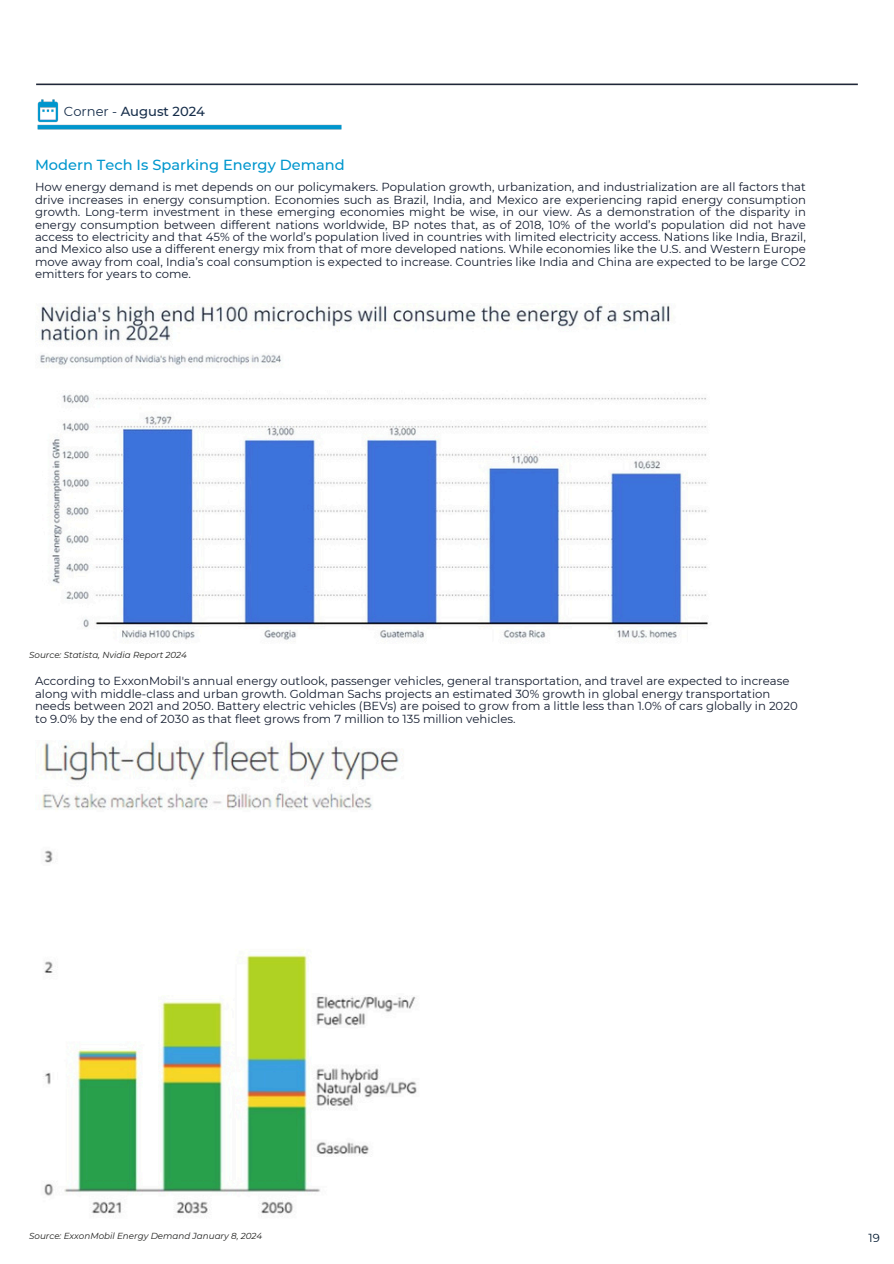
<style>
.page{position:relative;width:894px;height:1264px;background:#fff}
.page>*{position:absolute;margin:0;border:0;box-sizing:border-box;transform-origin:0 0}
.t1{font:500 14.55px "Montserrat";color:#0097ce}
.t2{font:500 13.05px "Montserrat";color:#162d4a}
.t3{font:11.7px/12.3px "Montserrat";color:#121b2e;text-align:justify}
.t4{font:11.7px "Montserrat";color:#00182f}
.t5{font:italic 8.7px "Montserrat";color:#1d1d1b}
.s1{font-weight:400}
</style>
<div class="page">
<img style="left:36px;top:83px;width:822px;height:47px">
<img style="left:40px;top:303px;width:668px;height:337px">
<img style="left:41px;top:740px;width:376px;height:474px">
<h3 class="t2" style="left:64px;top:104px;width:142px"><span class="s1">Corner -</span> August 2024</h3>
<p class="t1" style="left:35px;top:156px;width:311px">Modern Tech Is Sparking Energy Demand</p>
<h3 class="t3" style="left:35px;top:181px;width:772px">How energy demand is met depends on our policymakers. Population growth, urbanization, and industrialization are all factors that drive increases in energy consumption. Economies such as Brazil, India, and Mexico are experiencing rapid energy consumption growth. Long-term investment in these emerging economies might be wise, in our view. As a demonstration of the disparity in energy consumption between different nations worldwide, BP notes that, as of 2018, 10% of the world’s population did not have access to electricity and that 45% of the world’s population lived in countries with limited electricity access. Nations like India, Brazil, and Mexico also use a different energy mix from that of more developed nations. While economies like the U.S. and Western Europe move away from coal, India’s coal consumption is expected to increase. Countries like India and China are expected to be large CO2 emitters for years to come.</h3>
<p class="t5" style="left:29px;top:649px;width:159px">Source: Statista, Nvidia Report 2024</p>
<p class="t3" style="left:35px;top:675px;width:764px;text-align:left">According to ExxonMobil's annual energy outlook, passenger vehicles, general transportation, and travel are expected to increase along with middle-class and urban growth. Goldman Sachs projects an estimated 30% growth in global energy transportation needs between 2021 and 2050. Battery electric vehicles (BEVs) are poised to grow from a little less than 1.0% of cars globally in 2020 to 9.0% by the end of 2030 as that fleet grows from 7 million to 135 million vehicles.</p>
<p class="t5" style="left:29px;top:1230px;width:234px">Source: ExxonMobil Energy Demand January 8, 2024</p>
<p class="t4" style="left:868px;top:1230px;width:13px">19</p>
</div>
